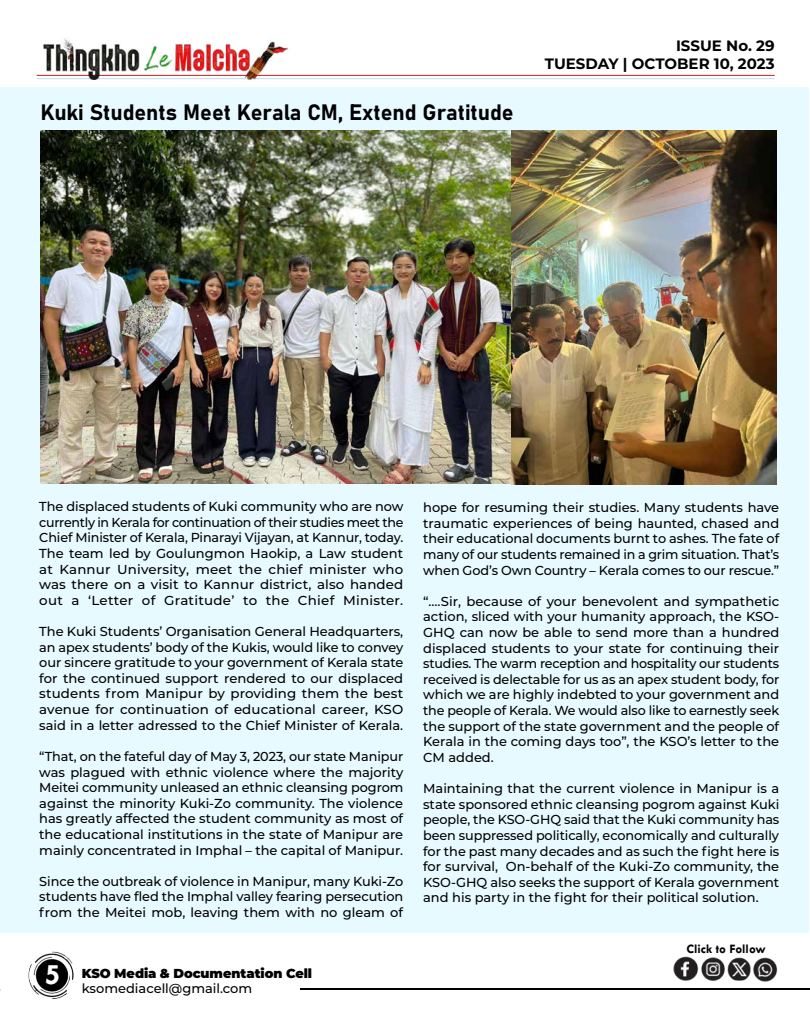
<style>
.page{position:relative;width:810px;height:1013px;background:#fff}
.page>*{position:absolute;margin:0;border:0;box-sizing:border-box;transform-origin:0 0}
.t1{font:700 30px "Tw Cen";color:#fff}
.t2{font:22px "Bahnschrift";color:#000}
.t3{font:700 15px/18px "Montserrat";color:#000;text-align:right}
.t4{font:500 13px/15.6px "Montserrat";color:#000;text-align:justify}
.t5{font:900 13px "Montserrat";letter-spacing:-.005em;color:#000}
.t6{font:700 13px "Tw Cen";color:#000}
</style>
<div class="page">
<div style="left:0;top:87px;width:809px;height:845px;background:#e7faff"></div>
<hr style="left:301px;top:988px;width:509px;height:1px;background:#000">
<img style="left:673px;top:956px;width:78px;height:25px">
<img style="left:753px;top:957px;width:25px;height:24px">
<img style="left:28px;top:951px;width:46px;height:47px">
<hr style="left:37px;top:75px;width:738px;height:1px;background:#bf1f21">
<hr style="left:37px;top:78px;width:738px;height:1px;background:#c5dded">
<img style="left:37px;top:38px;width:253px;height:41px">
<img style="left:41px;top:131px;width:735px;height:354px">
<h2 class="t2" style="left:41px;top:95px;width:475px">Kuki Students Meet Kerala CM, Extend Gratitude</h2>
<p class="t3" style="left:545px;top:35px;width:231px">ISSUE No. 29<br>TUESDAY | OCTOBER 10, 2023</p>
<p class="t4" style="left:39px;top:498px;width:366px">The displaced students of Kuki community who are now currently in Kerala for continuation of their studies meet the Chief Minister of Kerala, Pinarayi Vijayan, at Kannur, today.<br>The team led by Goulungmon Haokip, a Law student at Kannur University, meet the chief minister who was there on a visit to Kannur district, also handed out a ‘Letter of Gratitude’ to the Chief Minister.</p>
<p class="t4" style="left:39px;top:623px;width:366px">The Kuki Students’ Organisation General Headquarters, an apex students’ body of the Kukis, would like to convey our sincere gratitude to your government of Kerala state for the continued support rendered to our displaced students from Manipur by providing them the best avenue for continuation of educational career, KSO said in a letter adressed to the Chief Minister of Kerala.</p>
<p class="t4" style="left:39px;top:747px;width:366px">“That, on the fateful day of May 3, 2023, our state Manipur was plagued with ethnic violence where the majority Meitei community unleased an ethnic cleansing pogrom against the minority Kuki-Zo community. The violence has greatly affected the student community as most of the educational institutions in the state of Manipur are mainly concentrated in Imphal – the capital of Manipur.</p>
<p class="t4" style="left:39px;top:872px;width:366px">Since the outbreak of violence in Manipur, many Kuki-Zo students have fled the Imphal valley fearing persecution from the Meitei mob, leaving them with no gleam of</p>
<h1 class="t1" style="left:45px;top:956px;width:17px">5</h1>
<p class="t5" style="left:82px;top:963px;width:232px">KSO Media &amp; Documentation Cell</p>
<p class="t4" style="left:82px;top:980px;width:172px">ksomediacell@gmail.com</p>
<p class="t4" style="left:423px;top:499px;width:358px">hope for resuming their studies. Many students have traumatic experiences of being haunted, chased and their educational documents burnt to ashes. The fate of many of our students remained in a grim situation. That’s when God’s Own Country – Kerala comes to our rescue.”</p>
<p class="t4" style="left:423px;top:592px;width:358px">“....Sir, because of your benevolent and sympathetic action, sliced with your humanity approach, the KSO-GHQ can now be able to send more than a hundred displaced students to your state for continuing their studies. The warm reception and hospitality our students received is delectable for us as an apex student body, for which we are highly indebted to your government and the people of Kerala. We would also like to earnestly seek the support of the state government and the people of Kerala in the coming days too”, the KSO’s letter to the CM added.</p>
<p class="t4" style="left:423px;top:780px;width:358px">Maintaining that the current violence in Manipur is a state sponsored ethnic cleansing pogrom against Kuki people, the KSO-GHQ said that the Kuki community has been suppressed politically, economically and culturally for the past many decades and as such the fight here is for survival, On-behalf of the Kuki-Zo community, the KSO-GHQ also seeks the support of Kerala government and his party in the fight for their political solution.</p>
<p class="t6" style="left:687px;top:940px;width:81px">Click to Follow</p>
</div>
